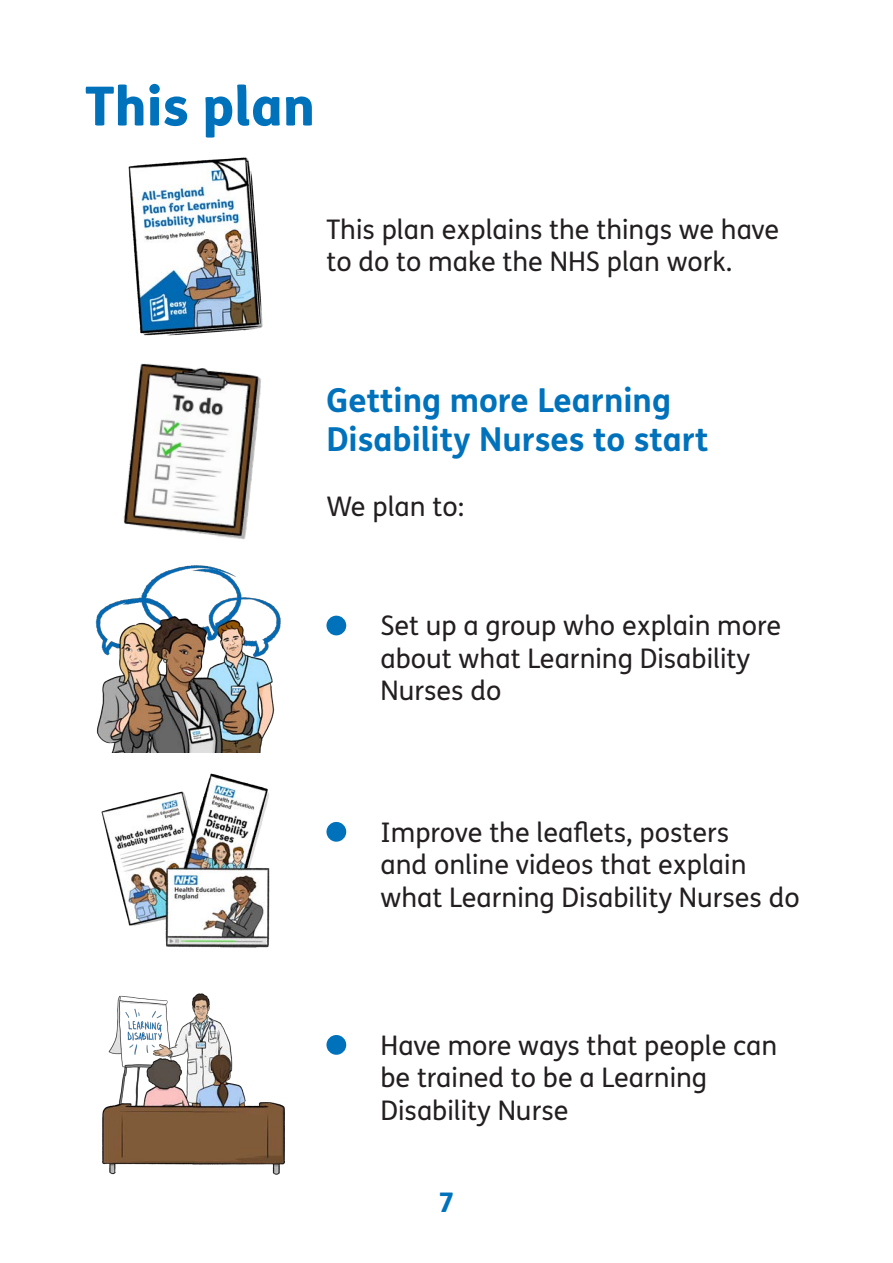
<style>
.page{position:relative;width:893px;height:1263px;background:#fff}
.page>*{position:absolute;margin:0;border:0;box-sizing:border-box;transform-origin:0 0}
.t1{font:800 54px "FS Me";color:#0072bc}
.t2{font:700 33px/39.6px "FS Me";color:#0072bc}
.t3{font:27px/32.4px "FS Me";color:#231f20}
.t4{font:800 27px "FS Me";color:#0072bc}
</style>
<div class="page">
<img style="left:128px;top:157px;width:135px;height:179px">
<img style="left:123px;top:363px;width:138px;height:177px">
<img style="left:95px;top:565px;width:186px;height:187px">
<div style="left:326px;top:616px;width:20px;height:19px;background:#0072bc;border-radius:50%"></div>
<img style="left:101px;top:773px;width:169px;height:175px">
<div style="left:326px;top:822px;width:20px;height:20px;background:#0072bc;border-radius:50%"></div>
<img style="left:102px;top:993px;width:183px;height:182px">
<div style="left:326px;top:1035px;width:20px;height:20px;background:#0072bc;border-radius:50%"></div>
<p class="t1" style="left:85px;top:64px;width:232px">This plan</p>
<p class="t3" style="left:326px;top:213px;width:454px">This plan explains the things we have to do to make the NHS plan work.</p>
<p class="t2" style="left:326px;top:378px;width:384px">Getting more Learning<br>Disability Nurses to start</p>
<p class="t3" style="left:326px;top:490px;width:139px">We plan to:</p>
<p class="t3" style="left:380px;top:609px;width:402px">Set up a group who explain more about what Learning Disability<br>Nurses do</p>
<p class="t3" style="left:380px;top:815px;width:421px">Improve the leaflets, posters<br>and online videos that explain what Learning Disability Nurses do</p>
<p class="t3" style="left:380px;top:1028px;width:398px">Have more ways that people can be trained to be a Learning<br>Disability Nurse</p>
<p class="t4" style="left:439px;top:1181px;width:17px">7</p>
</div>
